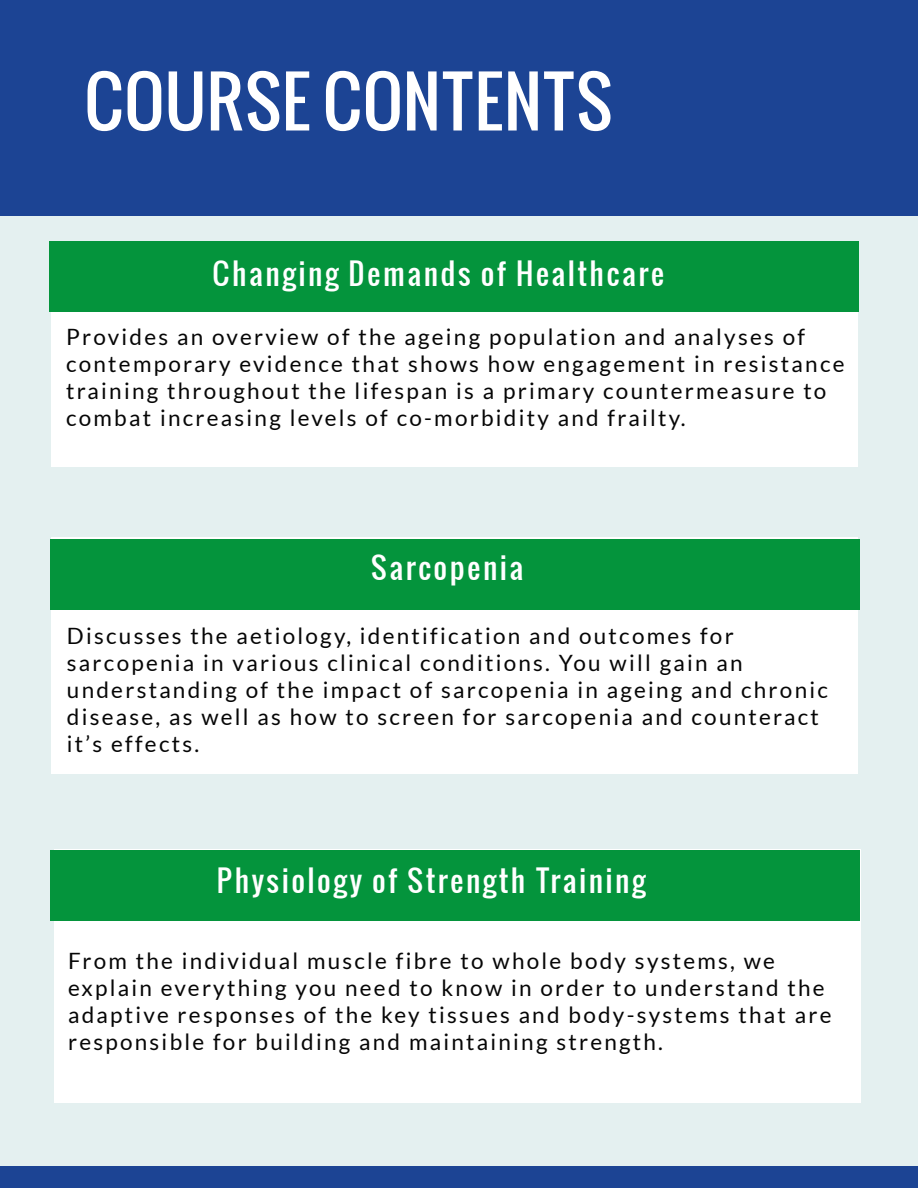
<style>
.page{position:relative;width:918px;height:1188px;background:#e4f0f0}
.page>*{position:absolute;margin:0;border:0;box-sizing:border-box;transform-origin:0 0}
.t1{font:67.5px "Oswald";color:#fff}
.t2{font:29.25px "Oswald";letter-spacing:.085em;color:#fff}
.t3{font:22.5px/27px "Lato";letter-spacing:.1em;color:#060606}
</style>
<div class="page">
<div style="left:0;top:0;width:918px;height:216px;background:#1c4494"></div>
<div style="left:0;top:1167px;width:832px;height:21px;background:#1c4494"></div>
<div style="left:832px;top:1167px;width:86px;height:21px;background:#1c4494"></div>
<div style="left:51px;top:242px;width:806px;height:225px;background:#fff"></div>
<div style="left:49px;top:241px;width:810px;height:71px;background:#04943c"></div>
<div style="left:51px;top:538px;width:807px;height:236px;background:#fff"></div>
<div style="left:50px;top:539px;width:810px;height:71px;background:#04943c"></div>
<div style="left:54px;top:849px;width:807px;height:254px;background:#fff"></div>
<div style="left:50px;top:850px;width:810px;height:71px;background:#04943c"></div>
<h1 class="t1" style="left:84px;top:50px;width:530px">COURSE CONTENTS</h1>
<h2 class="t2" style="left:212px;top:251px;width:453px">Changing Demands of Healthcare</h2>
<p class="t3" style="left:66px;top:323px;width:780px">Provides an overview of the ageing population and analyses of contemporary evidence that shows how engagement in resistance training throughout the lifespan is a primary countermeasure to combat increasing levels of co-morbidity and frailty.</p>
<h2 class="t2" style="left:371px;top:546px;width:154px">Sarcopenia</h2>
<p class="t3" style="left:67px;top:621px;width:763px">Discusses the aetiology, identification and outcomes for sarcopenia in various clinical conditions. You will gain an understanding of the impact of sarcopenia in ageing and chronic disease, as well as how to screen for sarcopenia and counteract it’s effects.</p>
<h2 class="t2" style="left:217px;top:858px;width:430px">Physiology of Strength Training</h2>
<p class="t3" style="left:68px;top:946px;width:765px">From the individual muscle fibre to whole body systems, we explain everything you need to know in order to understand the adaptive responses of the key tissues and body-systems that are responsible for building and maintaining strength.</p>
</div>
